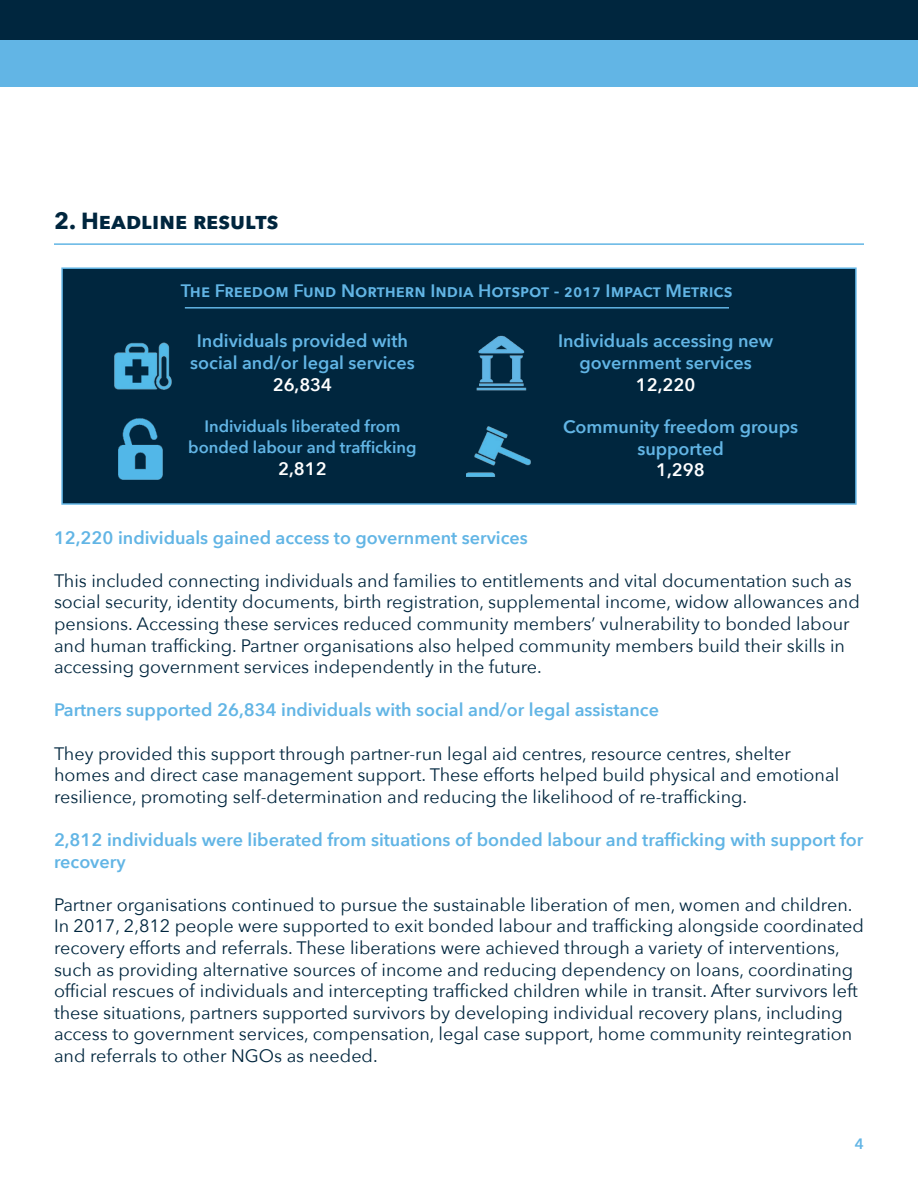
<style>
.page{position:relative;width:918px;height:1188px;background:#fff}
.page>*{position:absolute;margin:0;border:0;box-sizing:border-box;transform-origin:0 0}
.t1{font:700 23.25px "Avenir Next";color:#00263e}
.t2{font:18px/21.6px "Avenir Next";color:#00263e}
.t3{font:600 18px/21.6px "Avenir Next";color:#62b5e5;text-align:center}
.t4{font:600 18px "Avenir Next";color:#fff}
.t5{font:600 16.5px/21.6px "Avenir Next";color:#62b5e5;text-align:center}
.t6{font:600 15px "Avenir Next";color:#62b5e5}
</style>
<div class="page">
<div style="left:62px;top:268px;width:794px;height:236px;background:#00263e"></div>
<div style="left:61px;top:267px;width:796px;height:238px;border:2px solid #62b5e5"></div>
<img style="left:118px;top:418px;width:45px;height:62px">
<img style="left:114px;top:342px;width:58px;height:48px">
<img style="left:466px;top:426px;width:65px;height:51px">
<img style="left:476px;top:335px;width:51px;height:56px">
<hr style="left:185px;top:307px;width:544px;height:2px;background:#62b5e5">
<div style="left:0;top:0;width:918px;height:40px;background:#00263e"></div>
<div style="left:0;top:40px;width:918px;height:46px;background:#62b5e5"></div>
<hr style="left:54px;top:243px;width:810px;height:2px;background:#62b5e5">
<p class="t1" style="left:54px;top:201px;width:226px">2. Headline results</p>
<p class="t3" style="left:181px;top:279px;width:553px">The Freedom Fund Northern India Hotspot - 2017 Impact Metrics</p>
<p class="t3" style="left:190px;top:330px;width:226px">Individuals provided with social and/or legal services</p>
<p class="t4" style="left:273px;top:369px;width:61px">26,834</p>
<p class="t5" style="left:188px;top:415px;width:230px">Individuals liberated from bonded labour and trafficking</p>
<p class="t4" style="left:278px;top:453px;width:50px">2,812</p>
<p class="t3" style="left:558px;top:330px;width:217px">Individuals accessing new government services</p>
<p class="t4" style="left:636px;top:369px;width:61px">12,220</p>
<p class="t3" style="left:563px;top:416px;width:237px">Community freedom groups supported</p>
<p class="t4" style="left:656px;top:455px;width:50px">1,298</p>
<p class="t3" style="left:54px;top:526px;width:475px">12,220 individuals gained access to government services</p>
<p class="t2" style="left:54px;top:569px;width:807px">This included connecting individuals and families to entitlements and vital documentation such as social security, identity documents, birth registration, supplemental income, widow allowances and pensions. Accessing these services reduced community members’ vulnerability to bonded labour and human trafficking. Partner organisations also helped community members build their skills in accessing government services independently in the future.</p>
<p class="t3" style="left:54px;top:699px;width:607px">Partners supported 26,834 individuals with social and/or legal assistance</p>
<p class="t2" style="left:54px;top:742px;width:787px">They provided this support through partner-run legal aid centres, resource centres, shelter homes and direct case management support. These efforts helped build physical and emotional resilience, promoting self-determination and reducing the likelihood of re-trafficking.</p>
<p class="t3" style="left:54px;top:828px;width:811px;text-align:left">2,812 individuals were liberated from situations of bonded labour and trafficking with support for recovery</p>
<p class="t2" style="left:54px;top:893px;width:812px">Partner organisations continued to pursue the sustainable liberation of men, women and children.<br>In 2017, 2,812 people were supported to exit bonded labour and trafficking alongside coordinated recovery efforts and referrals. These liberations were achieved through a variety of interventions, such as providing alternative sources of income and reducing dependency on loans, coordinating official rescues of individuals and intercepting trafficked children while in transit. After survivors left these situations, partners supported survivors by developing individual recovery plans, including access to government services, compensation, legal case support, home community reintegration and referrals to other NGOs as needed.</p>
<p class="t6" style="left:855px;top:1131px;width:11px">4</p>
</div>
